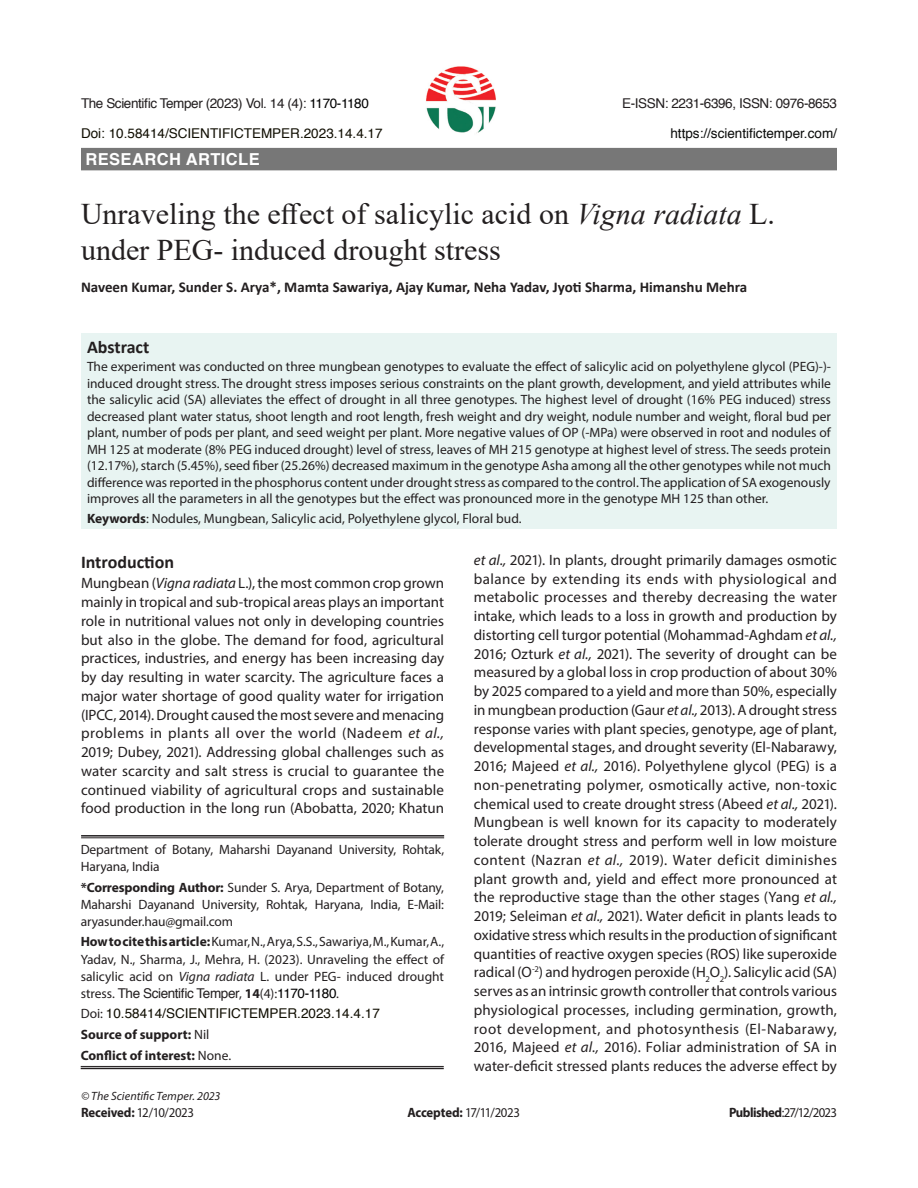
<style>
.page{position:relative;width:918px;height:1188px;background:#fff}
.page>*{position:absolute;margin:0;border:0;box-sizing:border-box;transform-origin:0 0}
.article_head{font:30px/36px "Times New Roman";color:#231f20}
.Sub-Head-1{font:700 18px "Calibri";color:#231f20}
.Subject{font:700 16.5px "Helvetica";letter-spacing:.025em;color:#fff}
.Body_flush{font:15px/18.8px "Myriad Pro";color:#231f20;text-align:justify}
.author{font:700 15px "Calibri";color:#231f20}
.Abstract{font:13.5px/16.5px "Myriad Pro";color:#231f20;text-align:justify}
.affiliation{font:13.5px/17.2px "Myriad Pro";letter-spacing:-.01em;color:#231f20;text-align:justify}
.Running_Head{font:13.5px "Helvetica";letter-spacing:-.03em;color:#231f20}
.ref{font:13.5px "Myriad Pro";letter-spacing:-.06em;color:#231f20;scale:.95 1}
.affiliation-2{font:700 13.5px "Myriad Pro";color:#231f20}
.affiliation-3{font:13.5px "Helvetica";color:#100e02}
.Running_Head-2{font:13.5px "Helvetica";color:#100e02}
.Running_Head-3{font:13.5px "Helvetica";color:#0a0b0a}
.Bottom_1st_page{font:italic 12px "Myriad Pro";letter-spacing:.005em;color:#231f20}
.s1{color:#000}
.s2{font-style:italic}
.s3{font-weight:700}
.s4{font-family:"Helvetica"}
.s5{font-family:"Helvetica";color:#000}
.s6{font-family:"Myriad Pro";color:#231f20}
.s7{font-weight:400}
</style>
<div class="page">
<div style="left:81px;top:333px;width:756px;height:196px;background:#e8f4f2"></div>
<div style="left:81px;top:148px;width:756px;height:22px;background:#777"></div>
<hr style="left:81px;top:835px;width:363px;height:2px;background:#231f20">
<hr style="left:81px;top:838px;width:363px;height:1px;background:#231f20">
<hr style="left:81px;top:1066px;width:363px;height:1px;background:#231f20">
<hr style="left:81px;top:1068px;width:363px;height:1px;background:#231f20">
<img style="left:426px;top:66px;width:70px;height:68px">
<p class="Running_Head" style="left:81px;top:92px;width:289px">The Scientific Temper (2023) Vol. 14 (4): <span class="s1">1170-1180</span></p>
<p class="Running_Head" style="left:622px;top:92px;width:216px">E-ISSN: 2231-6396, ISSN: 0976-8653</p>
<p class="Running_Head-2" style="left:81px;top:122px;width:303px">Doi: 10.58414/SCIENTIFICTEMPER.2023.14.4.17</p>
<p class="Running_Head-3" style="left:670px;top:122px;width:168px">https://scientifictemper.com/</p>
<p class="Subject" style="left:86px;top:146px;width:176px">RESEARCH ARTICLE</p>
<p class="article_head" style="left:81px;top:195px;width:696px">Unraveling the effect of salicylic acid on <span class="s2">Vigna radiata</span> L. under PEG- induced drought stress</p>
<p class="author" style="left:81px;top:276px;width:668px">Naveen Kumar, Sunder S. Arya*, Mamta Sawariya, Ajay Kumar, Neha Yadav, Jyoti Sharma, Himanshu Mehra</p>
<p class="Sub-Head-1" style="left:87px;top:334px;width:64px">Abstract</p>
<p class="Abstract" style="left:87px;top:358px;width:746px">The experiment was conducted on three mungbean genotypes to evaluate the effect of salicylic acid on polyethylene glycol (PEG)-)- induced drought stress. The drought stress imposes serious constraints on the plant growth, development, and yield attributes while the salicylic acid (SA) alleviates the effect of drought in all three genotypes. The highest level of drought (16% PEG induced) stress decreased plant water status, shoot length and root length, fresh weight and dry weight, nodule number and weight, floral bud per plant, number of pods per plant, and seed weight per plant. More negative values of OP (-MPa) were observed in root and nodules of MH 125 at moderate (8% PEG induced drought) level of stress, leaves of MH 215 genotype at highest level of stress. The seeds protein (12.17%), starch (5.45%), seed fiber (25.26%) decreased maximum in the genotype Asha among all the other genotypes while not much difference was reported in the phosphorus content under drought stress as compared to the control. The application of SA exogenously improves all the parameters in all the genotypes but the effect was pronounced more in the genotype MH 125 than other.</p>
<p class="Abstract" style="left:87px;top:510px;width:436px"><span class="s3">Keywords</span>: Nodules, Mungbean, Salicylic acid, Polyethylene glycol, Floral bud.</p>
<p class="Sub-Head-1" style="left:81px;top:549px;width:95px">Introduction</p>
<p class="Body_flush" style="left:81px;top:574px;width:365px">Mungbean (<span class="s2">Vigna radiata</span> L.), the most common crop grown mainly in tropical and sub-tropical areas plays an important role in nutritional values not only in developing countries but also in the globe. The demand for food, agricultural practices, industries, and energy has been increasing day by day resulting in water scarcity. The agriculture faces a major water shortage of good quality water for irrigation (IPCC, 2014). Drought caused the most severe and menacing problems in plants all over the world (Nadeem <span class="s2">et al., </span>2019; Dubey, 2021). Addressing global challenges such as water scarcity and salt stress is crucial to guarantee the continued viability of agricultural crops and sustainable food production in the long run (Abobatta, 2020; Khatun</p>
<p class="affiliation" style="left:81px;top:841px;width:365px">Department of Botany, Maharshi Dayanand University, Rohtak,<br>Haryana, India</p>
<p class="affiliation" style="left:81px;top:878px;width:365px"><span class="s3">*Corresponding Author:</span> Sunder S. Arya, Department of Botany, Maharshi Dayanand University, Rohtak, Haryana, India, E-Mail: aryasunder.hau@gmail.com</p>
<p class="affiliation" style="left:81px;top:933px;width:365px"><span class="s3">How to cite this article:</span> Kumar, N., Arya, S.S., Sawariya, M., Kumar, A., Yadav, N., Sharma, J., Mehra, H. (2023). Unraveling the effect of salicylic acid on <span class="s2">Vigna radiata</span> L. under PEG- induced drought stress. <span class="s4">The Scientific Temper</span>, <span class="s3">14</span>(4):<span class="s5">1170-1180</span>.</p>
<p class="affiliation-3" style="left:81px;top:1003px;width:301px"><span class="s6">Doi:</span> 10.58414/SCIENTIFICTEMPER.2023.14.4.17</p>
<p class="affiliation-2" style="left:81px;top:1025px;width:130px">Source of support: <span class="s7">Nil</span></p>
<p class="affiliation-2" style="left:81px;top:1047px;width:152px">Conflict of interest: <span class="s7">None.</span></p>
<p class="Body_flush" style="left:474px;top:550px;width:365px"><span class="s2">et al.,</span> 2021). In plants, drought primarily damages osmotic balance by extending its ends with physiological and metabolic processes and thereby decreasing the water intake, which leads to a loss in growth and production by distorting cell turgor potential (Mohammad-Aghdam <span class="s2">et al., </span>2016; Ozturk <span class="s2">et al.,</span> 2021). The severity of drought can be measured by a global loss in crop production of about 30% by 2025 compared to a yield and more than 50%, especially in mungbean production (Gaur <span class="s2">et al.,</span> 2013). A drought stress response varies with plant species, genotype, age of plant, developmental stages, and drought severity (El-Nabarawy, 2016; Majeed <span class="s2">et al.,</span> 2016). Polyethylene glycol (PEG) is a non-penetrating polymer, osmotically active, non-toxic chemical used to create drought stress (Abeed <span class="s2">et al.,</span> 2021).<br>Mungbean is well known for its capacity to moderately tolerate drought stress and perform well in low moisture content (Nazran <span class="s2">et al.,</span> 2019). Water deficit diminishes plant growth and, yield and effect more pronounced at the reproductive stage than the other stages (Yang <span class="s2">et al., </span>2019; Seleiman <span class="s2">et al.,</span> 2021). Water deficit in plants leads to oxidative stress which results in the production of significant quantities of reactive oxygen species (ROS) like superoxide radical (O<sup>-2</sup>) and hydrogen peroxide (H<sub>2</sub>O<sub>2</sub>). Salicylic acid (SA) serves as an intrinsic growth controller that controls various physiological processes, including germination, growth, root development, and photosynthesis (El-Nabarawy, 2016, Majeed <span class="s2">et al.,</span> 2016). Foliar administration of SA in water-deficit stressed plants reduces the adverse effect by</p>
<p class="Bottom_1st_page" style="left:81px;top:1089px;width:141px">© The Scientific Temper. 2023</p>
<p class="ref" style="left:81px;top:1104px;width:120px"><span class="s3">Received:</span> 12/10/2023</p>
<p class="ref" style="left:407px;top:1104px;width:120px"><span class="s3">Accepted:</span> 17/11/2023</p>
<p class="ref" style="left:729px;top:1104px;width:115px"><span class="s3">Published</span> : 27/12/2023</p>
</div>
